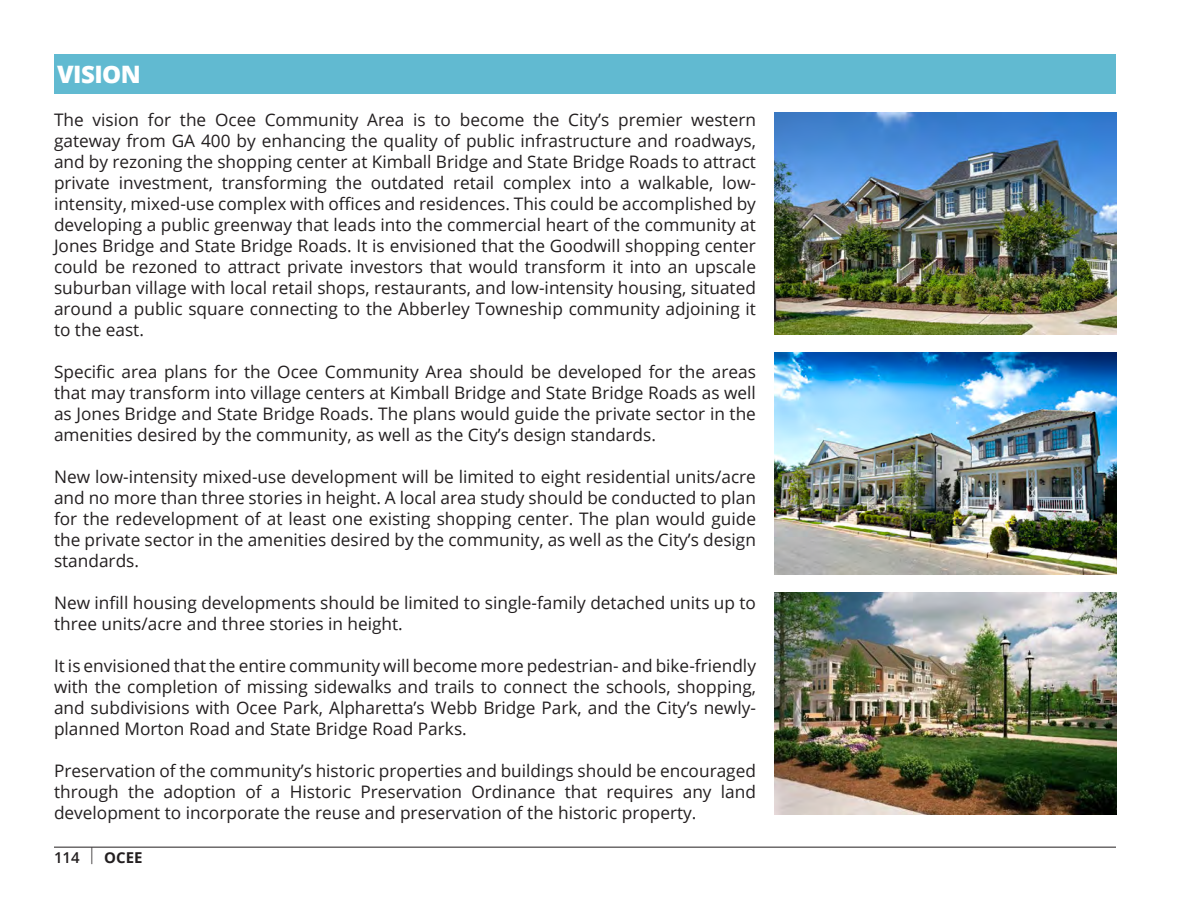
<style>
.page{position:relative;width:1188px;height:918px;background:#fff}
.page>*{position:absolute;margin:0;border:0;box-sizing:border-box;transform-origin:0 0}
.t1{font:800 24px "Open Sans";letter-spacing:-.02em;color:#fff}
.t2{font:17.25px/21px "Open Sans";color:#231f20;text-align:justify}
.t3{font:700 15px "Open Sans";color:#231f20}
.s1{font-weight:600}
</style>
<div class="page">
<hr style="left:54px;top:847px;width:1062px;height:1px;background:#231f20">
<div style="left:54px;top:54px;width:1062px;height:40px;background:#61bad1"></div>
<img style="left:774px;top:592px;width:342px;height:222px">
<img style="left:774px;top:113px;width:342px;height:222px">
<img style="left:774px;top:353px;width:342px;height:222px">
<p class="t1" style="left:57px;top:56px;width:85px">VISION</p>
<p class="t2" style="left:54px;top:109px;width:704px">The vision for the Ocee Community Area is to become the City’s premier western gateway from GA 400 by enhancing the quality of public infrastructure and roadways, and by rezoning the shopping center at Kimball Bridge and State Bridge Roads to attract private investment, transforming the outdated retail complex into a walkable, low&shy;intensity, mixed-use complex with offices and residences. This could be accomplished by developing a public greenway that leads into the commercial heart of the community at Jones Bridge and State Bridge Roads. It is envisioned that the Goodwill shopping center could be rezoned to attract private investors that would transform it into an upscale suburban village with local retail shops, restaurants, and low-intensity housing, situated around a public square connecting to the Abberley Towneship community adjoining it to the east.</p>
<p class="t2" style="left:54px;top:361px;width:704px">Specific area plans for the Ocee Community Area should be developed for the areas that may transform into village centers at Kimball Bridge and State Bridge Roads as well as Jones Bridge and State Bridge Roads. The plans would guide the private sector in the amenities desired by the community, as well as the City’s design standards.</p>
<p class="t2" style="left:54px;top:466px;width:704px">New low-intensity mixed-use development will be limited to eight residential units/acre and no more than three stories in height. A local area study should be conducted to plan for the redevelopment of at least one existing shopping center. The plan would guide the private sector in the amenities desired by the community, as well as the City’s design standards.</p>
<p class="t2" style="left:54px;top:592px;width:703px">New infill housing developments should be limited to single-family detached units up to three units/acre and three stories in height.</p>
<p class="t2" style="left:54px;top:655px;width:704px">It is envisioned that the entire community will become more pedestrian- and bike-friendly with the completion of missing sidewalks and trails to connect the schools, shopping, and subdivisions with Ocee Park, Alpharetta’s Webb Bridge Park, and the City’s newly&shy;planned Morton Road and State Bridge Road Parks.</p>
<p class="t2" style="left:54px;top:760px;width:704px">Preservation of the community’s historic properties and buildings should be encouraged through the adoption of a Historic Preservation Ordinance that requires any land development to incorporate the reuse and preservation of the historic property.</p>
<p class="t3" style="left:54px;top:846px;width:90px"><span class="s1">114</span> <sup>|</sup> OCEE</p>
</div>
